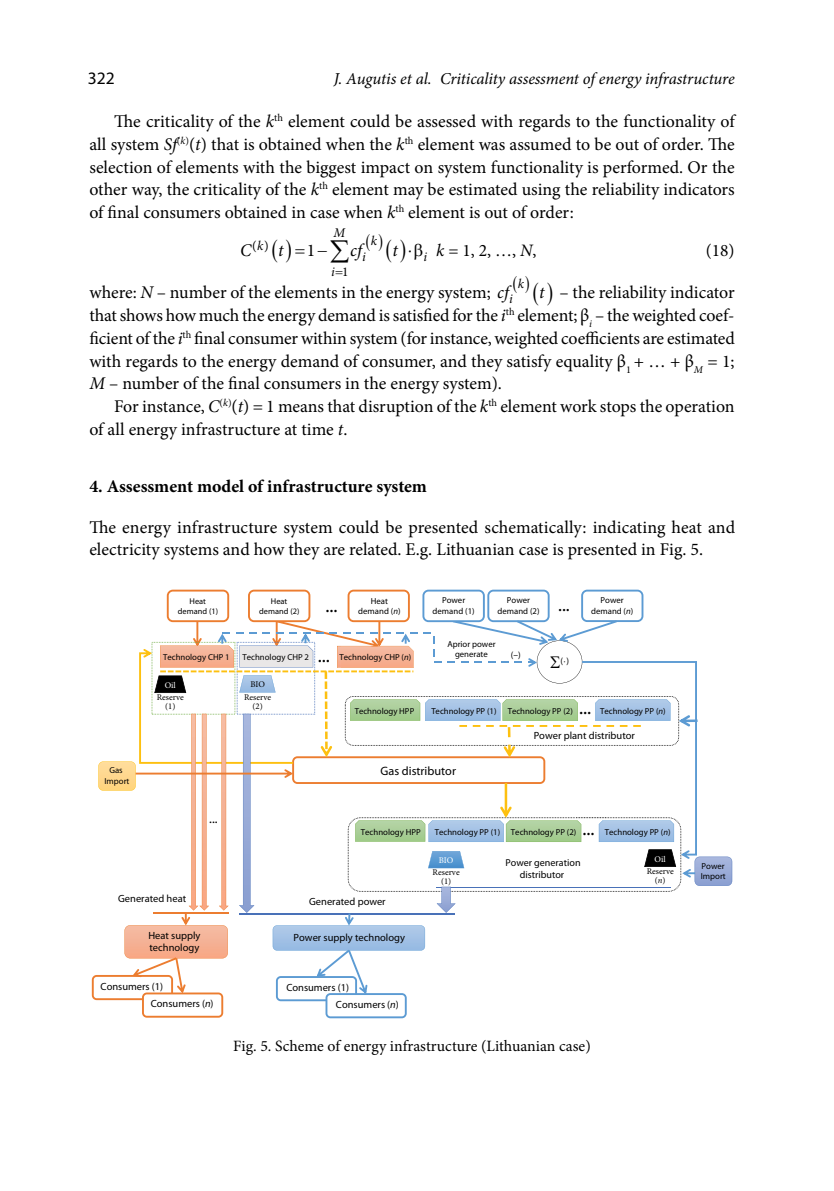
<style>
.page{position:relative;width:834px;height:1191px;background:#fff}
.page>*{position:absolute;margin:0;border:0;box-sizing:border-box;transform-origin:0 0}
.t1{font:19.25px "Myriad Pro";color:#000}
.t2{font:18.38px "Myriad Pro";color:#000}
.t3{font:17.85px/22.8px "Minion Pro";color:#000;text-align:justify}
.t4{font:700 17.85px "Minion Pro";color:#000}
.t5{font:italic 17.85px "Minion Pro";color:#000}
.t6{font:17.5px "Minion Pro";color:#000}
.t7{font:17.5px "Myriad Pro";color:#000}
.t8{font:italic 16.62px "Minion Pro";letter-spacing:-.01em;color:#000}
.t9{font:15.75px "Minion Pro";color:#000}
.t10{font:italic 13.3px "Minion Pro";color:#000}
.t11{font:13.3px "Minion Pro";color:#000}
.t12{font:13.3px "Myriad Pro";color:#000}
.t13{font:12.25px "Myriad Pro";color:#000}
.t14{font:10.5px/17.5px "Myriad Pro";color:#000}
.t15{font:9.97px/12.1px "Myriad Pro";color:#000;text-align:center}
.t16{font:9.28px "Myriad Pro";color:#000}
.t17{font:8.75px/10.5px "Myriad Pro";color:#000;text-align:center}
.t18{font:8.75px/8.8px "Minion Pro";color:#000;text-align:center}
.t19{font:8.75px "Minion Pro";color:#fff}
.t20{font:8.4px/10.3px "Myriad Pro";letter-spacing:.005em;color:#000;text-align:center}
.s1{font-style:italic}
.s2{font-family:"Sylfaen"}
.s3{font-size:19.25px}
</style>
<div class="page">
<svg style="left:92px;top:589px;width:640px;height:429px"></svg>
<p class="t7" style="left:88px;top:67px;width:28px">322</p>
<p class="t8" style="left:334px;top:67px;width:402px">J. Augutis et al. Criticality assessment of energy infrastructure</p>
<p class="t3" style="left:89px;top:110px;width:646px;text-indent:25px">The criticality of the <span class="s1">k</span><sup>th</sup> element could be assessed with regards to the functionality of all system <span class="s1">Sf</span><sup>(</sup><sup>k</sup><sup>)</sup>(<span class="s1">t</span>) that is obtained when the <span class="s1">k</span><sup>th</sup> element was assumed to be out of order. The selection of elements with the biggest impact on system functionality is performed. Or the other way, the criticality of the <span class="s1">k</span><sup>th</sup> element may be estimated using the reliability indicators of final consumers obtained in case when <span class="s1">k</span><sup>th</sup> element is out of order:</p>
<p class="t11" style="left:252px;top:237px;width:18px">( )</p>
<p class="t11" style="left:342px;top:263px;width:8px">1</p>
<p class="t10" style="left:333px;top:223px;width:13px">M</p>
<p class="t10" style="left:371px;top:232px;width:8px">k</p>
<p class="t10" style="left:257px;top:237px;width:8px">k</p>
<p class="t5" style="left:240px;top:238px;width:13px">C</p>
<p class="t5" style="left:278px;top:238px;width:7px">t</p>
<p class="t5" style="left:350px;top:238px;width:13px">cf</p>
<p class="t5" style="left:392px;top:238px;width:7px">t</p>
<p class="t6" style="left:436px;top:238px;width:102px"><span class="s1">k</span> = 1, 2, …, <span class="s1">N</span>,</p>
<p class="t6" style="left:705px;top:238px;width:30px">(18)</p>
<p class="t3" style="left:89px;top:281px;width:421px">where: <span class="s1">N</span> – number of the elements in the energy system; <span class="s1">cf</span></p>
<p class="t3" style="left:307px;top:239px;width:22px">1−</p>
<p class="t10" style="left:362px;top:247px;width:5px">i</p>
<p class="t10" style="left:423px;top:247px;width:5px">i</p>
<p class="t10" style="left:331px;top:263px;width:5px">i</p>
<p class="t10" style="left:517px;top:274px;width:8px">k</p>
<p class="t3" style="left:89px;top:281px;width:647px;text-indent:450px"><span class="s1">t</span> – the reliability indicator that shows how much the energy demand is satisfied for the <span class="s1">i</span><sup>th</sup> element; β<sub>i</sub> – the weighted coef&shy;ficient of the <span class="s1">i</span><sup>th</sup> final consumer within system (for instance, weighted coefficients are estimated with regards to the energy demand of consumer, and they satisfy equality β<sub>1</sub> + … + β<sub>M</sub> = 1; <span class="s1">M</span> – number of the final consumers in the energy system).</p>
<p class="t3" style="left:89px;top:395px;width:646px;text-indent:25px">For instance, <span class="s1">C</span><sup>(</sup><sup>k</sup><sup>)</sup>(<span class="s1">t</span>) = 1 means that disruption of the <span class="s1">k</span><sup>th</sup> element work stops the operation of all energy infrastructure at time <span class="s1">t</span>.</p>
<p class="t10" style="left:509px;top:290px;width:5px">i</p>
<p class="t4" style="left:89px;top:474px;width:339px">4. Assessment model of infrastructure system</p>
<p class="t3" style="left:89px;top:515px;width:647px">The energy infrastructure system could be presented schematically: indicating heat and electricity systems and how they are related. E.g. Lithuanian case is presented in Fig. 5.</p>
<p class="t17" style="left:104px;top:765px;width:26px">Gas<br>Import</p>
<p class="t20" style="left:178px;top:596px;width:42px">Heat demand (1)</p>
<p class="t20" style="left:259px;top:596px;width:42px">Heat demand (2)</p>
<p class="t17" style="left:358px;top:595px;width:44px">Heat demand (<span class="s1">n</span>)</p>
<p class="t1" style="left:325px;top:594px;width:13px">...</p>
<p class="t17" style="left:432px;top:595px;width:44px">Power demand (1)</p>
<p class="t17" style="left:497px;top:595px;width:44px">Power demand (2)</p>
<p class="t2" style="left:558px;top:594px;width:13px">...</p>
<p class="t17" style="left:591px;top:595px;width:44px">Power demand (<span class="s1">n</span>)</p>
<p class="t17" style="left:163px;top:651px;width:68px">Technology CHP 1</p>
<p class="t19" style="left:165px;top:679px;width:13px">Oil</p>
<p class="t18" style="left:157px;top:692px;width:29px">Reserve (1)</p>
<p class="t17" style="left:242px;top:651px;width:68px">Technology CHP 2</p>
<p class="t18" style="left:244px;top:678px;width:29px;line-height:12.8px">BIO<br>Reserve</p>
<p class="t18" style="left:252px;top:701px;width:12px">(2)</p>
<p class="t1" style="left:318px;top:644px;width:13px">...</p>
<p class="t17" style="left:339px;top:651px;width:73px">Technology CHP (<span class="s1">n</span>)</p>
<p class="t17" style="left:354px;top:705px;width:61px">Technology HPP</p>
<p class="t17" style="left:447px;top:639px;width:50px;line-height:9.6px">Aprior power generate</p>
<p class="t16" style="left:511px;top:649px;width:11px">(–)</p>
<p class="t16" style="left:560px;top:655px;width:10px">(<span class="s2">∙</span>)</p>
<p class="t17" style="left:431px;top:705px;width:67px">Technology PP (1)</p>
<p class="t17" style="left:507px;top:705px;width:159px">Technology PP (2) <span class="s3">...</span> Technology PP (<span class="s1">n</span>)</p>
<p class="t14" style="left:533px;top:726px;width:103px">Power plant distributor</p>
<p class="t12" style="left:209px;top:810px;width:10px">...</p>
<p class="t13" style="left:380px;top:763px;width:77px">Gas distributor</p>
<p class="t17" style="left:361px;top:826px;width:61px">Technology HPP</p>
<p class="t17" style="left:435px;top:826px;width:237px">Technology PP (1) Technology PP (2) <span class="s3">...</span> Technology PP (<span class="s1">n</span>)</p>
<p class="t19" style="left:654px;top:853px;width:13px">Oil</p>
<p class="t18" style="left:646px;top:866px;width:29px">Reserve (<span class="s1">n</span>)</p>
<p class="t19" style="left:439px;top:854px;width:16px">BIO</p>
<p class="t18" style="left:432px;top:868px;width:29px">Reserve (1)</p>
<p class="t15" style="left:505px;top:856px;width:77px">Power generation distributor</p>
<p class="t14" style="left:118px;top:889px;width:70px">Generated heat</p>
<p class="t14" style="left:309px;top:892px;width:78px">Generated power</p>
<p class="t14" style="left:148px;top:926px;width:54px">Heat supply</p>
<p class="t14" style="left:293px;top:928px;width:113px">Power supply technology</p>
<p class="t14" style="left:149px;top:938px;width:51px">technology</p>
<p class="t14" style="left:151px;top:977px;width:64px;text-indent:-50px">Consumers (1)<br>Consumers (<span class="s1">n</span>)</p>
<p class="t14" style="left:336px;top:978px;width:64px;line-height:17px;text-indent:-50px">Consumers (1)<br>Consumers (<span class="s1">n</span>)</p>
<p class="t9" style="left:233px;top:1035px;width:359px">Fig. 5. Scheme of energy infrastructure (Lithuanian case)</p>
<p class="t17" style="left:700px;top:860px;width:26px;text-align:left">Power<br>Import</p>
</div>
